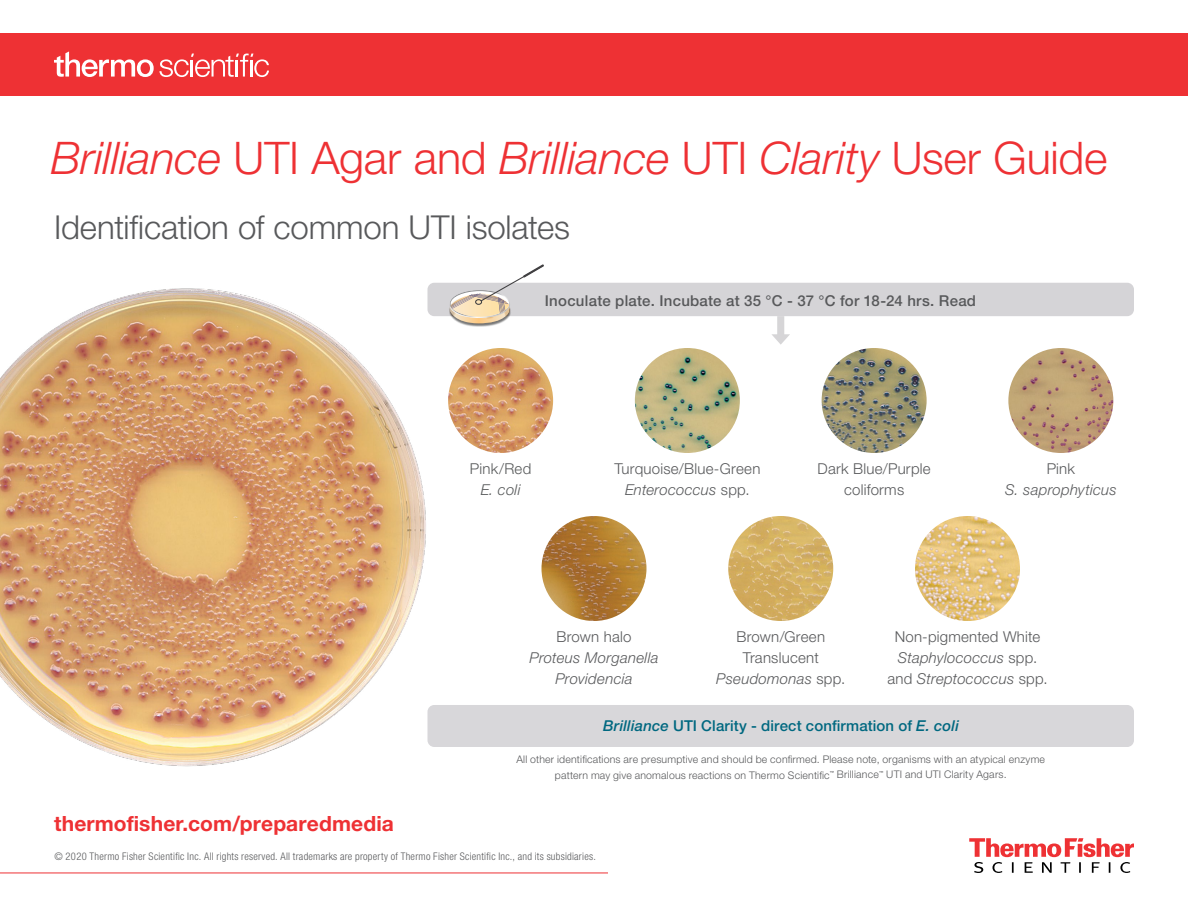
<style>
.page{position:relative;width:1188px;height:918px;background:#fff}
.page>*{position:absolute;margin:0;border:0;box-sizing:border-box;transform-origin:0 0}
.t1{font:italic 300 45px "Helvetica Neue LTW1 G";letter-spacing:-.005em;color:#ee3134}
.t2{font:300 33px "Helvetica Neue LTW1 G";letter-spacing:-.005em;color:#58595b}
.t3{font:700 21px "Helvetica Neue LTW1 G";letter-spacing:.005em;color:#ee3134}
.t4{font:300 15px/21px "Helvetica Neue LTW1 G";letter-spacing:.015em;color:#58595b;text-align:center}
.t5{font:500 15px "Helvetica Neue LTW1 G";letter-spacing:.02em;color:#58595b}
.t6{font:500 15px "Helvetica Neue LTW1 G";letter-spacing:.01em;color:#006880}
.t7{font:italic 300 15px/21px "Helvetica Neue LTW1 G";letter-spacing:.015em;color:#58595b;text-align:center}
.t8{font:300 15px "Helvetica Neue LTW1 G";letter-spacing:.015em;color:#585a5b}
.t9{font:italic 300 15px "Helvetica Neue LTW1 G";color:#585a5b}
.t10{font:300 10.5px/15px "Helvetica Neue LTW1 G";letter-spacing:.02em;color:#58595b}
.t11{font:300 condensed 10.5px "Helvetica Neue LTW1 G";letter-spacing:.025em;color:#58595b}
.t12{font:500 4.2px "Helvetica Neue LTW1 G";color:#58595b}
.s1{font-style:normal}
.s2{font-style:italic}
</style>
<div class="page">
<svg style="left:969px;top:838px;width:165px;height:35px"></svg>
<hr style="left:0;top:873px;width:608px;height:1px;background:#ee3134">
<img style="left:0;top:288px;width:428px;height:479px">
<svg style="left:772px;top:316px;width:18px;height:29px"></svg>
<div style="left:428px;top:283px;width:706px;height:33px;background:#d5d4d7;border-radius:7px"></div>
<div style="left:428px;top:705px;width:706px;height:42px;background:#d8d7da;border-radius:7px"></div>
<img style="left:448px;top:348px;width:105px;height:105px;border-radius:52px">
<img style="left:542px;top:516px;width:104px;height:105px;border-radius:52px">
<img style="left:728px;top:516px;width:105px;height:105px;border-radius:52px">
<img style="left:915px;top:516px;width:105px;height:105px;border-radius:52px">
<img style="left:635px;top:348px;width:105px;height:105px;border-radius:52px">
<img style="left:822px;top:348px;width:105px;height:105px;border-radius:52px">
<img style="left:1008px;top:348px;width:105px;height:105px;border-radius:52px">
<img style="left:448px;top:282px;width:27px;height:45px">
<img style="left:448px;top:286px;width:2px;height:35px">
<img style="left:475px;top:324px;width:23px;height:3px">
<svg style="left:450px;top:264px;width:94px;height:60px"></svg>
<div style="left:0;top:33px;width:1188px;height:63px;background:#ee3134"></div>
<svg style="left:54px;top:51px;width:215px;height:26px"></svg>
<h1 class="t1" style="left:51px;top:131px;width:1058px">Brilliance <span class="s1">UTI Agar and</span> Brilliance <span class="s1">UTI</span> Clarity <span class="s1">User Guide</span></h1>
<h2 class="t2" style="left:54px;top:207px;width:518px">Identification of common UTI isolates</h2>
<h3 class="t5" style="left:545px;top:292px;width:433px">Inoculate plate. Incubate at 35 °C - 37 °C for 18-24 hrs. Read</h3>
<h3 class="t8" style="left:470px;top:459px;width:63px">Pink/Red</h3>
<h3 class="t9" style="left:481px;top:480px;width:41px">E. coli</h3>
<h3 class="t4" style="left:614px;top:458px;width:148px">Turquoise/Blue-Green<br><span class="s2">Enterococcus</span> spp.</h3>
<h3 class="t4" style="left:818px;top:458px;width:115px">Dark Blue/Purple coliforms</h3>
<h3 class="t4" style="left:1047px;top:458px;width:30px">Pink</h3>
<h3 class="t7" style="left:1005px;top:479px;width:113px">S. saprophyticus</h3>
<h3 class="t4" style="left:556px;top:626px;width:77px">Brown halo</h3>
<h3 class="t7" style="left:529px;top:647px;width:131px">Proteus Morganella<br>Providencia</h3>
<h3 class="t4" style="left:716px;top:626px;width:131px">Brown/Green<br>Translucent<br><span class="s2">Pseudomonas</span> spp.</h3>
<h3 class="t4" style="left:887px;top:626px;width:162px">Non-pigmented White<br><span class="s2">Staphylococcus</span> spp. and <span class="s2">Streptococcus</span> spp.</h3>
<h3 class="t6" style="left:603px;top:717px;width:357px"><span class="s2">Brilliance</span> UTI Clarity - direct confirmation of <span class="s2">E. coli</span></h3>
<p class="t10" style="left:555px;top:752px;width:492px;text-indent:-39px">All other identifications are presumptive and should be confirmed. Please note, organisms with an atypical enzyme pattern may give anomalous reactions on Thermo Scientific</p>
<p class="t12" style="left:830px;top:770px;width:6px">™</p>
<p class="t10" style="left:837px;top:767px;width:43px">Brilliance</p>
<p class="t12" style="left:879px;top:770px;width:6px">™</p>
<p class="t10" style="left:886px;top:767px;width:122px">UTI and UTI Clarity Agars.</p>
<h3 class="t3" style="left:54px;top:811px;width:342px">thermofisher.com/preparedmedia</h3>
<p class="t11" style="left:54px;top:850px;width:543px">© 2020 Thermo Fisher Scientific Inc. All rights reserved. All trademarks are property of Thermo Fisher Scientific Inc., and its subsidiaries.</p>
</div>
